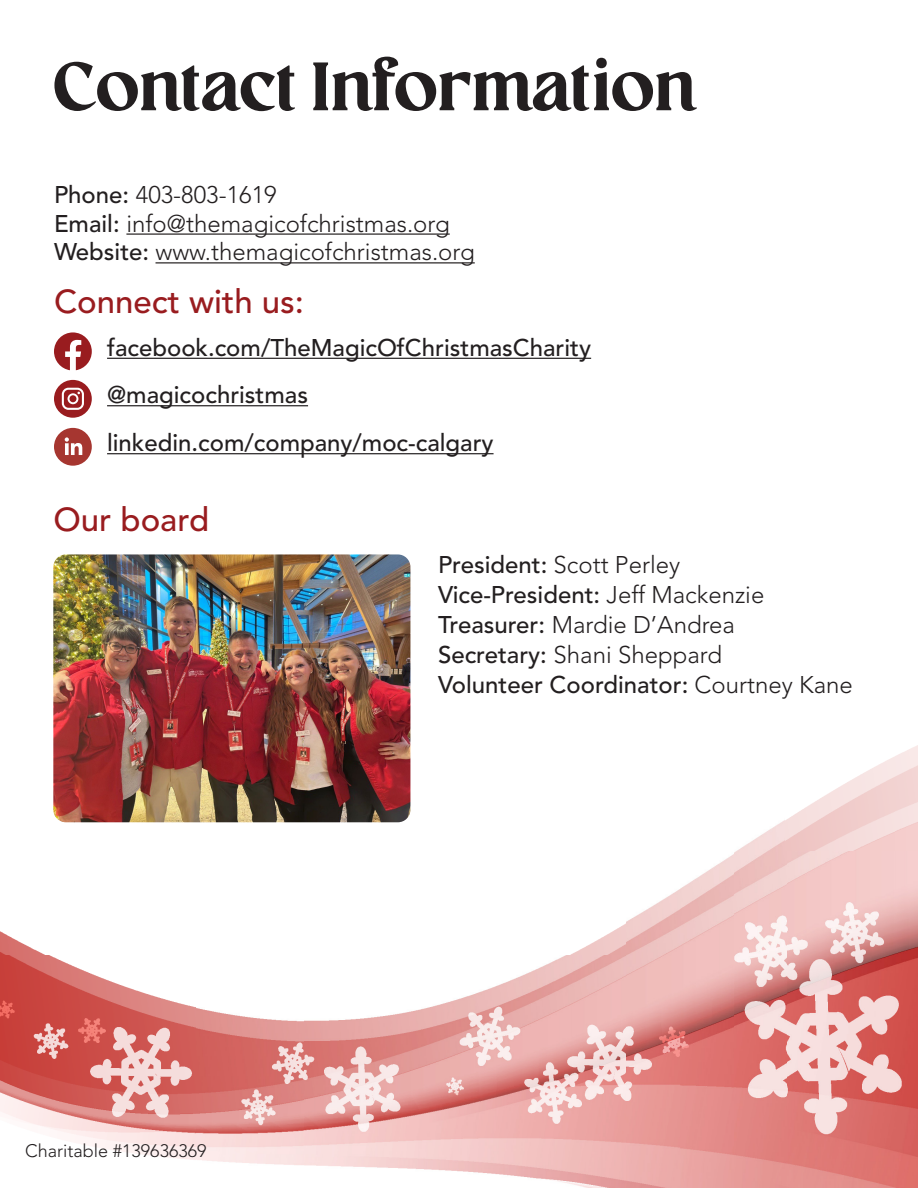
<style>
.page{position:relative;width:918px;height:1188px;background:#fff}
.page>*{position:absolute;margin:0;border:0;box-sizing:border-box;transform-origin:0 0}
.t1{font:75px "Richey";color:#231f20}
.t2{font:500 33px "Avenir LT Pro";color:#991c1f}
.t3{font:300 24px "Avenir LT Pro";color:#231f20}
.t4{font:500 24px "Avenir LT Pro";color:#231f20}
.t5{font:300 18px "Avenir LT Pro";color:#231f20}
.s1{font-weight:500}
.s2{font-weight:300}
</style>
<div class="page">
<img style="left:787px;top:850px;width:131px;height:338px">
<img style="left:679px;top:820px;width:108px;height:368px">
<img style="left:626px;top:889px;width:53px;height:299px">
<img style="left:304px;top:954px;width:322px;height:234px">
<img style="left:196px;top:1008px;width:108px;height:157px">
<img style="left:0;top:954px;width:196px;height:206px">
<img style="left:572px;top:923px;width:54px;height:31px">
<img style="left:0;top:931px;width:43px;height:23px">
<img style="left:894px;top:745px;width:24px;height:105px">
<img style="left:786px;top:757px;width:108px;height:93px">
<hr style="left:126px;top:233px;width:324px;height:2px;background:#231f20">
<hr style="left:156px;top:262px;width:319px;height:1px;background:#231f20">
<svg style="left:54px;top:332px;width:38px;height:38px"></svg>
<hr style="left:107px;top:358px;width:484px;height:1px;background:#231f20">
<svg style="left:54px;top:380px;width:38px;height:38px"></svg>
<div style="left:69px;top:395px;width:7px;height:7px;background:#991c1f;border-radius:50%"></div>
<hr style="left:107px;top:405px;width:201px;height:1px;background:#231f20">
<hr style="left:107px;top:453px;width:387px;height:1px;background:#231f20">
<svg style="left:54px;top:428px;width:38px;height:38px"></svg>
<img style="left:53px;top:554px;width:357px;height:268px">
<p class="t1" style="left:53px;top:50px;width:644px">Contact Information</p>
<p class="t3" style="left:54px;top:180px;width:224px"><span class="s1">Phone:</span> 403-803-1619</p>
<p class="t3" style="left:54px;top:209px;width:397px"><span class="s1">Email:</span> info@themagicofchristmas.org</p>
<p class="t3" style="left:54px;top:238px;width:422px"><span class="s1">Website:</span> www.themagicofchristmas.org</p>
<p class="t2" style="left:54px;top:282px;width:252px">Connect with us:</p>
<p class="t4" style="left:107px;top:333px;width:486px">facebook.com/TheMagicOfChristmasCharity</p>
<p class="t4" style="left:107px;top:381px;width:203px">@magicochristmas</p>
<p class="t4" style="left:107px;top:429px;width:388px">linkedin.com/company/moc-calgary</p>
<p class="t2" style="left:53px;top:500px;width:157px">Our board</p>
<p class="t5" style="left:25px;top:1140px;width:183px">Charitable #139636369</p>
<p class="t3" style="left:438px;top:550px;width:244px"><span class="s1">President:</span> Scott Perley</p>
<p class="t4" style="left:438px;top:580px;width:328px">Vice-President: <span class="s2">Jeff Mackenzie</span></p>
<p class="t3" style="left:438px;top:610px;width:299px"><span class="s1">Treasurer:</span> Mardie D’Andrea</p>
<p class="t3" style="left:438px;top:640px;width:286px"><span class="s1">Secretary:</span> Shani Sheppard</p>
<p class="t4" style="left:438px;top:670px;width:416px">Volunteer Coordinator: <span class="s2">Courtney Kane</span></p>
</div>
